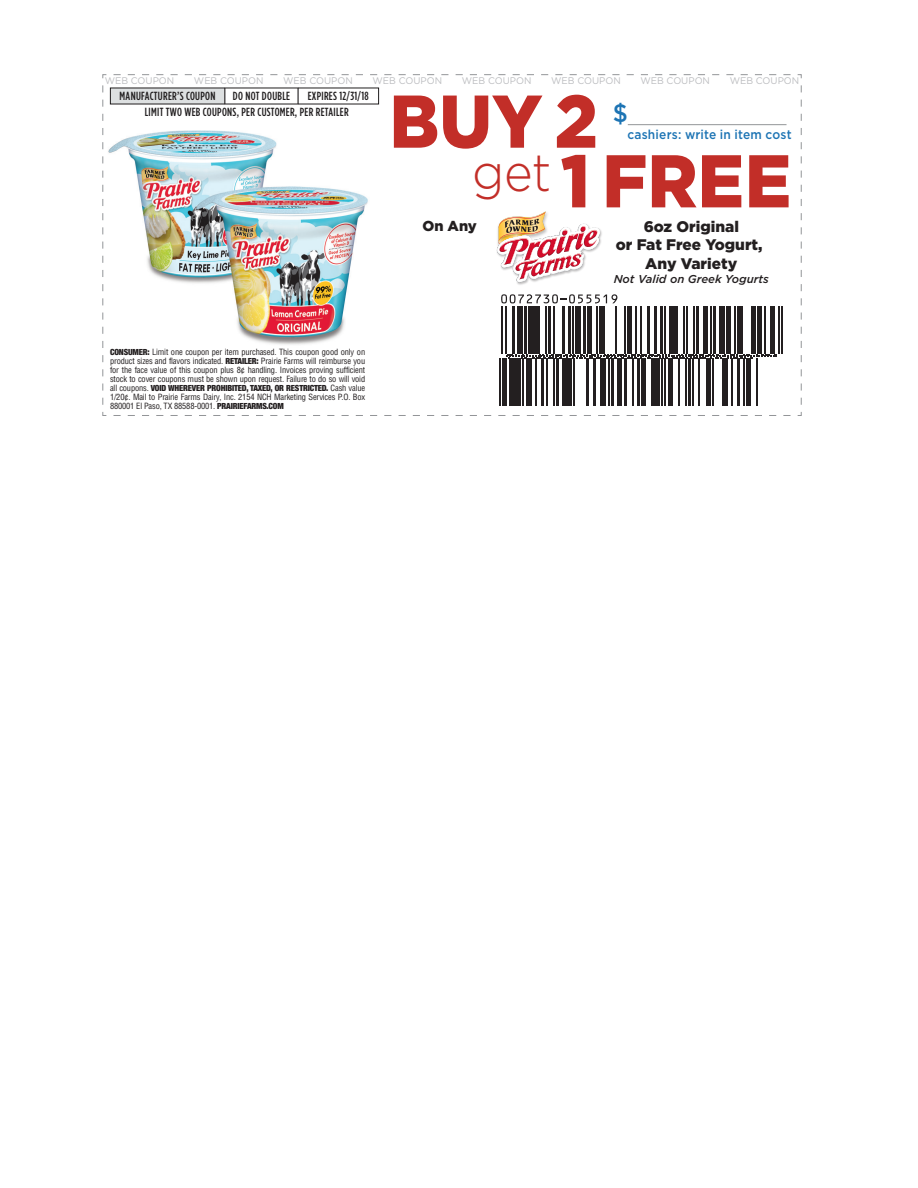
<style>
.page{position:relative;width:918px;height:1188px;background:#fff}
.page>*{position:absolute;margin:0;border:0;box-sizing:border-box;transform-origin:0 0}
.t1{font:900 74.55px/59.7px "Gotham";letter-spacing:.005em;color:#c22e28;scale:.93 1}
.t2{font:500 25.35px "Gotham";color:#1d74b4;scale:.93 1}
.t3{font:900 15.3px/18.5px "Gotham";color:#231f20;text-align:center}
.t4{font:900 14.4px "Gotham";color:#231f20}
.t5{font:500 12.9px "Gotham";letter-spacing:.015em;color:#1d74b4;scale:.93 1}
.t6{font:500 11.85px/16.2px "Gotham Condensed";letter-spacing:.025em;color:#201d1e}
.t7{font:italic 500 11.4px "Gotham";color:#231f20}
.t8{font:9.6px "Gotham";color:#bcbdc0}
.t9{font:condensed 8.4px/9px "Helvetica";letter-spacing:-.02em;color:#231f20;text-align:justify}
.t10{font:900 condensed 8.4px "Helvetica Neue";letter-spacing:-.02em;color:#231f20}
.s1{font-family:"Helvetica Neue";font-weight:900}
.s2{font-family:"Helvetica";font-weight:400}
</style>
<div class="page">
<img style="left:108px;top:130px;width:260px;height:215px">
<svg style="left:102px;top:412px;width:689px;height:4px"></svg>
<svg style="left:102px;top:74px;width:5px;height:331px"></svg>
<svg style="left:114px;top:74px;width:688px;height:5px"></svg>
<svg style="left:797px;top:85px;width:5px;height:331px"></svg>
<div style="left:110px;top:88px;width:115px;height:16px;background:#dde0e1"></div>
<svg style="left:225px;top:88px;width:1px;height:16px"></svg>
<svg style="left:298px;top:88px;width:1px;height:16px"></svg>
<hr style="left:628px;top:124px;width:159px;height:1px;background:#939598">
<img style="left:517px;top:229px;width:85px;height:56px">
<img style="left:496px;top:211px;width:104px;height:71px">
<hr style="left:501px;top:306px;width:1px;height:48px;background:#231f20">
<hr style="left:505px;top:306px;width:2px;height:48px;background:#231f20">
<hr style="left:513px;top:306px;width:2px;height:48px;background:#231f20">
<div style="left:517px;top:306px;width:5px;height:48px;background:#231f20"></div>
<hr style="left:524px;top:306px;width:3px;height:48px;background:#231f20">
<div style="left:528px;top:306px;width:11px;height:48px;background:#231f20"></div>
<hr style="left:545px;top:306px;width:1px;height:48px;background:#231f20">
<hr style="left:548px;top:306px;width:3px;height:48px;background:#231f20">
<hr style="left:554px;top:306px;width:1px;height:48px;background:#231f20">
<hr style="left:562px;top:306px;width:3px;height:48px;background:#231f20">
<hr style="left:568px;top:306px;width:2px;height:48px;background:#231f20">
<hr style="left:572px;top:306px;width:1px;height:48px;background:#231f20">
<div style="left:575px;top:306px;width:5px;height:48px;background:#231f20"></div>
<hr style="left:583px;top:306px;width:3px;height:48px;background:#231f20">
<hr style="left:588px;top:306px;width:4px;height:48px;background:#231f20">
<hr style="left:596px;top:306px;width:1px;height:48px;background:#231f20">
<div style="left:599px;top:306px;width:5px;height:48px;background:#231f20"></div>
<hr style="left:616px;top:306px;width:1px;height:48px;background:#231f20">
<hr style="left:624px;top:306px;width:2px;height:48px;background:#231f20">
<hr style="left:627px;top:306px;width:4px;height:48px;background:#231f20">
<hr style="left:636px;top:306px;width:1px;height:48px;background:#231f20">
<hr style="left:640px;top:306px;width:1px;height:48px;background:#231f20">
<hr style="left:647px;top:306px;width:3px;height:48px;background:#231f20">
<hr style="left:654px;top:306px;width:3px;height:48px;background:#231f20">
<hr style="left:660px;top:306px;width:2px;height:48px;background:#231f20">
<hr style="left:664px;top:306px;width:1px;height:48px;background:#231f20">
<div style="left:670px;top:306px;width:8px;height:48px;background:#231f20"></div>
<hr style="left:684px;top:306px;width:1px;height:48px;background:#231f20">
<hr style="left:687px;top:306px;width:1px;height:48px;background:#231f20">
<hr style="left:694px;top:306px;width:1px;height:48px;background:#231f20">
<hr style="left:696px;top:306px;width:3px;height:48px;background:#231f20">
<hr style="left:704px;top:306px;width:4px;height:48px;background:#231f20">
<hr style="left:711px;top:306px;width:1px;height:48px;background:#231f20">
<hr style="left:713px;top:306px;width:3px;height:48px;background:#231f20">
<div style="left:719px;top:306px;width:6px;height:48px;background:#231f20"></div>
<hr style="left:726px;top:306px;width:4px;height:48px;background:#231f20">
<hr style="left:735px;top:306px;width:1px;height:48px;background:#231f20">
<div style="left:738px;top:306px;width:5px;height:48px;background:#231f20"></div>
<hr style="left:752px;top:306px;width:4px;height:48px;background:#231f20">
<hr style="left:757px;top:306px;width:4px;height:48px;background:#231f20">
<hr style="left:764px;top:306px;width:2px;height:48px;background:#231f20">
<hr style="left:770px;top:306px;width:4px;height:48px;background:#231f20">
<hr style="left:779px;top:306px;width:1px;height:48px;background:#231f20">
<hr style="left:781px;top:306px;width:2px;height:48px;background:#231f20">
<svg style="left:507px;top:354px;width:270px;height:4px"></svg>
<hr style="left:500px;top:358px;width:1px;height:48px;background:#231f20">
<hr style="left:503px;top:358px;width:4px;height:48px;background:#231f20">
<div style="left:510px;top:358px;width:11px;height:48px;background:#231f20"></div>
<hr style="left:522px;top:358px;width:2px;height:48px;background:#231f20">
<div style="left:527px;top:358px;width:5px;height:48px;background:#231f20"></div>
<hr style="left:535px;top:358px;width:1px;height:48px;background:#231f20">
<hr style="left:541px;top:358px;width:2px;height:48px;background:#231f20">
<hr style="left:546px;top:358px;width:2px;height:48px;background:#231f20">
<hr style="left:554px;top:358px;width:1px;height:48px;background:#231f20">
<hr style="left:556px;top:358px;width:3px;height:48px;background:#231f20">
<hr style="left:562px;top:358px;width:4px;height:48px;background:#231f20">
<hr style="left:568px;top:358px;width:4px;height:48px;background:#231f20">
<hr style="left:573px;top:358px;width:2px;height:48px;background:#231f20">
<hr style="left:586px;top:358px;width:3px;height:48px;background:#231f20">
<hr style="left:593px;top:358px;width:3px;height:48px;background:#231f20">
<div style="left:600px;top:358px;width:6px;height:48px;background:#231f20"></div>
<hr style="left:609px;top:358px;width:1px;height:48px;background:#231f20">
<hr style="left:612px;top:358px;width:2px;height:48px;background:#231f20">
<hr style="left:617px;top:358px;width:4px;height:48px;background:#231f20">
<hr style="left:624px;top:358px;width:3px;height:48px;background:#231f20">
<hr style="left:633px;top:358px;width:1px;height:48px;background:#231f20">
<hr style="left:637px;top:358px;width:3px;height:48px;background:#231f20">
<hr style="left:641px;top:358px;width:4px;height:48px;background:#231f20">
<div style="left:651px;top:358px;width:9px;height:48px;background:#231f20"></div>
<hr style="left:661px;top:358px;width:1px;height:48px;background:#231f20">
<hr style="left:664px;top:358px;width:1px;height:48px;background:#231f20">
<hr style="left:668px;top:358px;width:4px;height:48px;background:#231f20">
<hr style="left:678px;top:358px;width:1px;height:48px;background:#231f20">
<hr style="left:685px;top:358px;width:1px;height:48px;background:#231f20">
<hr style="left:688px;top:358px;width:3px;height:48px;background:#231f20">
<hr style="left:692px;top:358px;width:1px;height:48px;background:#231f20">
<hr style="left:698px;top:358px;width:1px;height:48px;background:#231f20">
<hr style="left:706px;top:358px;width:4px;height:48px;background:#231f20">
<hr style="left:712px;top:358px;width:1px;height:48px;background:#231f20">
<div style="left:722px;top:358px;width:5px;height:48px;background:#231f20"></div>
<hr style="left:732px;top:358px;width:1px;height:48px;background:#231f20">
<hr style="left:738px;top:358px;width:2px;height:48px;background:#231f20">
<hr style="left:743px;top:358px;width:1px;height:48px;background:#231f20">
<hr style="left:746px;top:358px;width:4px;height:48px;background:#231f20">
<hr style="left:756px;top:358px;width:1px;height:48px;background:#231f20">
<svg style="left:501px;top:294px;width:116px;height:9px"></svg>
<p class="t8" style="left:105px;top:75px;width:71px">WEB COUPON</p>
<p class="t8" style="left:194px;top:75px;width:71px">WEB COUPON</p>
<p class="t8" style="left:283px;top:75px;width:71px">WEB COUPON</p>
<p class="t8" style="left:373px;top:75px;width:71px">WEB COUPON</p>
<p class="t8" style="left:462px;top:75px;width:71px">WEB COUPON</p>
<p class="t8" style="left:551px;top:75px;width:71px">WEB COUPON</p>
<p class="t8" style="left:640px;top:75px;width:71px">WEB COUPON</p>
<p class="t8" style="left:730px;top:75px;width:71px">WEB COUPON</p>
<h3 class="t6" style="left:145px;top:88px;width:225px;text-indent:163px">EXPIRES 12/31/18<br>LIMIT TWO WEB COUPONS, PER CUSTOMER, PER RETAILER</h3>
<h1 class="t1" style="left:472px;top:90px;width:344px;text-indent:-83px">BUY 2<br><sup>get</sup> 1 FREE</h1>
<h3 class="t6" style="left:120px;top:88px;width:97px">MANUFACTURER’S COUPON</h3>
<h3 class="t6" style="left:233px;top:88px;width:59px">DO NOT DOUBLE</h3>
<h2 class="t2" style="left:613px;top:99px;width:18px">$</h2>
<h3 class="t5" style="left:627px;top:127px;width:178px">cashiers: write in item cost</h3>
<p class="t9" style="left:110px;top:347px;width:257px"><span class="s1">CONSUMER:</span> Limit one coupon per item purchased. This coupon good only on product sizes and flavors indicated. <span class="s1">RETAILER:</span> Prairie Farms will reimburse you for the face value of this coupon plus 8¢ handling. Invoices proving sufficient stock to cover coupons must be shown upon request. Failure to do so will void</p>
<p class="t10" style="left:110px;top:383px;width:257px"><span class="s2">all coupons.</span> VOID WHEREVER PROHIBITED, TAXED, OR RESTRICTED. <span class="s2">Cash value</span></p>
<p class="t9" style="left:110px;top:392px;width:257px">1/20¢. Mail to Prairie Farms Dairy, Inc. 2154 NCH Marketing Services P.O. Box<br>880001 El Paso, TX 88588-0001. <span class="s1">PRAIRIEFARMS.COM</span></p>
<h3 class="t4" style="left:422px;top:217px;width:56px">On Any</h3>
<h3 class="t3" style="left:616px;top:217px;width:148px">6oz Original<br>or Fat Free Yogurt,<br>Any Variety</h3>
<h3 class="t7" style="left:614px;top:273px;width:157px">Not Valid on Greek Yogurts</h3>
</div>
